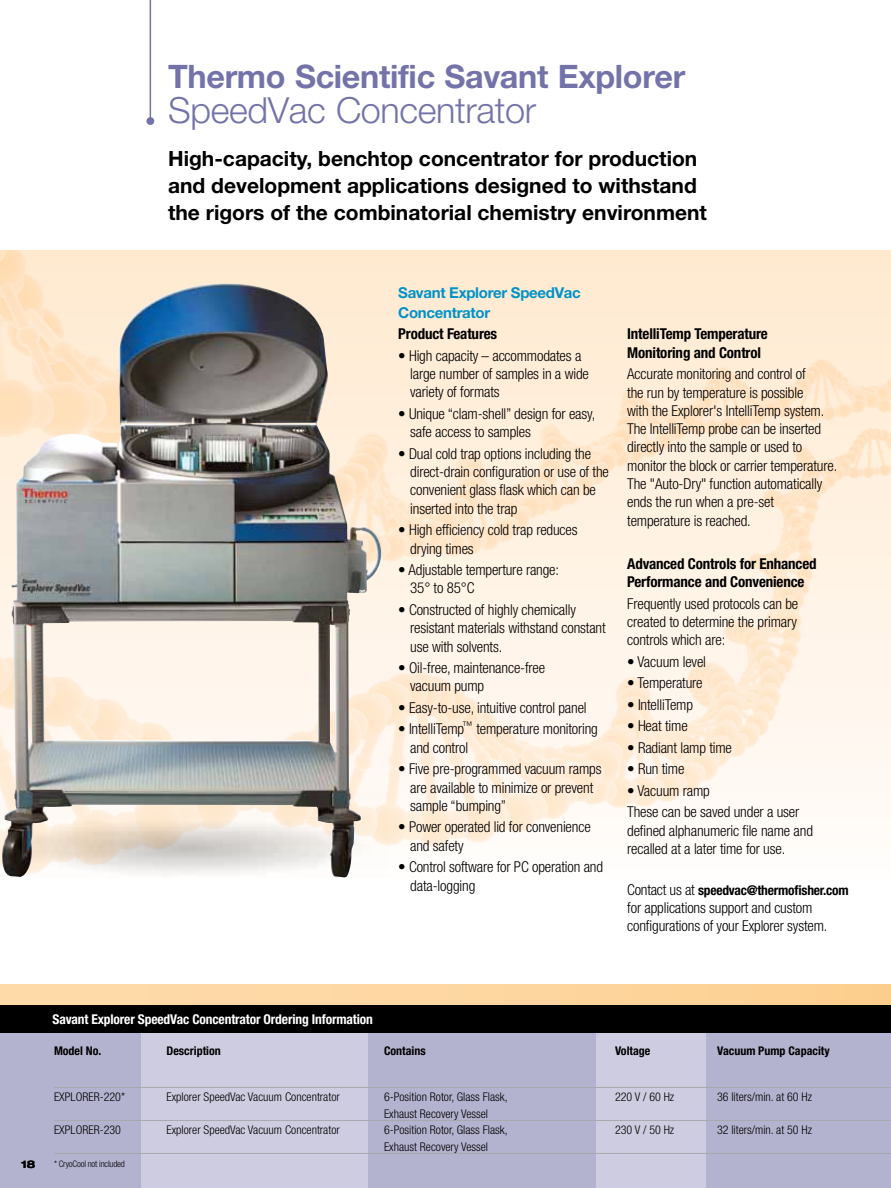
<style>
.page{position:relative;width:891px;height:1188px;background:#fff}
.page>*{position:absolute;margin:0;border:0;box-sizing:border-box;transform-origin:0 0}
.t1{font:300 36px "Helvetica Neue";letter-spacing:-.01em;color:#7473a9}
.t2{font:700 32.4px "Helvetica Neue";letter-spacing:-.01em;color:#7473a9}
.t3{font:700 21px/27px "Helvetica Neue";color:#000}
.t4{font:300 condensed 15px/18.3px "Helvetica Neue";letter-spacing:-.01em;color:#000}
.t5{font:700 condensed 15px/18.3px "Helvetica Neue";letter-spacing:-.01em;color:#000}
.t6{font:700 15px/19.5px "Helvetica Neue";letter-spacing:-.02em;color:#0092c8}
.t7{font:700 condensed 13.5px "Helvetica Neue";letter-spacing:-.01em;color:#fff}
.t8{font:700 condensed 13.5px "Helvetica Neue";letter-spacing:-.015em;color:#000}
.t9{font:300 condensed 12px "Helvetica Neue";color:#000}
.t10{font:700 condensed 12px "Helvetica Neue";color:#000}
.t11{font:700 expanded 10.5px "Helvetica Neue";color:#000}
.t12{font:300 condensed 9px "Helvetica Neue";letter-spacing:-.02em;color:#000}
.s1{font-weight:300;font-size:15px}
</style>
<div class="page">
<hr style="left:150px;top:0;width:1px;height:122px;background:#7473a9">
<div style="left:146px;top:117px;width:8px;height:8px;background:#7473a9;border-radius:50%"></div>
<img style="left:0;top:250px;width:891px;height:597px">
<div style="left:0;top:984px;width:891px;height:204px;background:linear-gradient(to right,#fedcae,#fdd091)"></div>
<img style="left:2px;top:289px;width:382px;height:589px">
<div style="left:0;top:1013px;width:891px;height:175px;background:#b4b3cf"></div>
<div style="left:141px;top:1026px;width:226px;height:162px;background:#cecce0"></div>
<div style="left:596px;top:1026px;width:110px;height:162px;background:#cecce0"></div>
<hr style="left:54px;top:1087px;width:837px;height:1px;background:#a7a9ac">
<hr style="left:54px;top:1120px;width:837px;height:1px;background:#a7a9ac">
<hr style="left:54px;top:1153px;width:837px;height:1px;background:#a7a9ac">
<div style="left:0;top:1005px;width:891px;height:27px;background:#000"></div>
<h2 class="t2" style="left:168px;top:56px;width:519px">Thermo Scientific Savant Explorer</h2>
<h1 class="t1" style="left:168px;top:88px;width:369px">SpeedVac Concentrator</h1>
<h3 class="t3" style="left:168px;top:145px;width:540px">High-capacity, benchtop concentrator for production and development applications designed to withstand the rigors of the combinatorial chemistry environment</h3>
<p class="t6" style="left:398px;top:283px;width:184px">Savant Explorer SpeedVac<br>Concentrator</p>
<p class="t5" style="left:398px;top:325px;width:101px">Product Features</p>
<p class="t4" style="left:410px;top:346px;width:180px;text-indent:-12px">• High capacity – accommodates a large number of samples in a wide variety of formats</p>
<p class="t4" style="left:410px;top:404px;width:187px;text-indent:-12px">• Unique “clam-shell” design for easy, safe access to samples</p>
<p class="t4" style="left:410px;top:444px;width:200px;text-indent:-12px">• Dual cold trap options including the direct-drain configuration or use of the convenient glass flask which can be inserted into the trap</p>
<p class="t4" style="left:410px;top:521px;width:169px;text-indent:-12px">• High efficiency cold trap reduces drying times</p>
<p class="t4" style="left:410px;top:560px;width:150px;text-indent:-12px">• Adjustable temperture range:<br>35° to 85°C</p>
<p class="t4" style="left:410px;top:600px;width:197px;text-indent:-12px">• Constructed of highly chemically resistant materials withstand constant use with solvents.</p>
<p class="t4" style="left:410px;top:658px;width:136px;text-indent:-12px">• Oil-free, maintenance-free vacuum pump</p>
<p class="t4" style="left:398px;top:698px;width:190px">• Easy-to-use, intuitive control panel</p>
<p class="t4" style="left:410px;top:720px;width:189px;text-indent:-12px">• IntelliTemp<sup>™</sup> temperature monitoring and control</p>
<p class="t4" style="left:410px;top:760px;width:193px;text-indent:-12px">• Five pre-programmed vacuum ramps are available to minimize or prevent sample “bumping”</p>
<p class="t4" style="left:410px;top:818px;width:182px;text-indent:-12px">• Power operated lid for convenience and safety</p>
<p class="t4" style="left:410px;top:858px;width:194px;text-indent:-12px">• Control software for PC operation and data-logging</p>
<p class="t5" style="left:627px;top:325px;width:142px">IntelliTemp Temperature<br>Monitoring and Control</p>
<p class="t4" style="left:627px;top:365px;width:212px">Accurate monitoring and control of<br>the run by temperature is possible<br>with the Explorer's IntelliTemp system.<br>The IntelliTemp probe can be inserted directly into the sample or used to monitor the block or carrier temperature.<br>The "Auto-Dry" function automatically ends the run when a pre-set temperature is reached.</p>
<p class="t5" style="left:627px;top:554px;width:191px">Advanced Controls for Enhanced<br>Performance and Convenience</p>
<p class="t4" style="left:627px;top:594px;width:173px;text-align:justify">Frequently used protocols can be created to determine the primary controls which are:</p>
<p class="t4" style="left:627px;top:652px;width:80px">• Vacuum level</p>
<p class="t4" style="left:627px;top:674px;width:77px">• Temperature</p>
<p class="t4" style="left:627px;top:695px;width:67px">• IntelliTemp</p>
<p class="t4" style="left:627px;top:717px;width:62px">• Heat time</p>
<p class="t4" style="left:627px;top:738px;width:106px">• Radiant lamp time</p>
<p class="t4" style="left:627px;top:760px;width:59px">• Run time</p>
<p class="t4" style="left:627px;top:780px;width:174px;line-height:21.6px">• Vacuum ramp<br>These can be saved under a user</p>
<p class="t4" style="left:627px;top:821px;width:187px">defined alphanumeric file name and recalled at a later time for use.</p>
<p class="t8" style="left:627px;top:882px;width:223px"><span class="s1">Contact us at</span> speedvac@thermofisher.com</p>
<p class="t4" style="left:627px;top:898px;width:202px">for applications support and custom configurations of your Explorer system.</p>
<p class="t7" style="left:53px;top:1011px;width:322px">Savant Explorer SpeedVac Concentrator Ordering Information</p>
<p class="t10" style="left:54px;top:1043px;width:49px">Model No.</p>
<p class="t10" style="left:166px;top:1043px;width:56px">Description</p>
<p class="t10" style="left:384px;top:1043px;width:43px">Contains</p>
<p class="t10" style="left:615px;top:1043px;width:37px">Voltage</p>
<p class="t10" style="left:717px;top:1043px;width:114px">Vacuum Pump Capacity</p>
<p class="t9" style="left:54px;top:1090px;width:73px">EXPLORER-220*</p>
<p class="t9" style="left:166px;top:1090px;width:175px">Explorer SpeedVac Vacuum Concentrator</p>
<p class="t9" style="left:384px;top:1090px;width:125px">6-Position Rotor, Glass Flask,</p>
<p class="t9" style="left:615px;top:1090px;width:61px">220 V / 60 Hz</p>
<p class="t9" style="left:717px;top:1090px;width:97px">36 liters/min. at 60 Hz</p>
<p class="t9" style="left:384px;top:1107px;width:106px">Exhaust Recovery Vessel</p>
<p class="t9" style="left:54px;top:1123px;width:69px">EXPLORER-230</p>
<p class="t9" style="left:166px;top:1123px;width:175px">Explorer SpeedVac Vacuum Concentrator</p>
<p class="t9" style="left:384px;top:1123px;width:125px">6-Position Rotor, Glass Flask,</p>
<p class="t9" style="left:615px;top:1123px;width:61px">230 V / 50 Hz</p>
<p class="t9" style="left:717px;top:1123px;width:97px">32 liters/min. at 50 Hz</p>
<p class="t9" style="left:384px;top:1140px;width:106px">Exhaust Recovery Vessel</p>
<p class="t11" style="left:21px;top:1157px;width:16px">18</p>
<p class="t12" style="left:54px;top:1159px;width:72px">* CryoCool not included</p>
</div>
